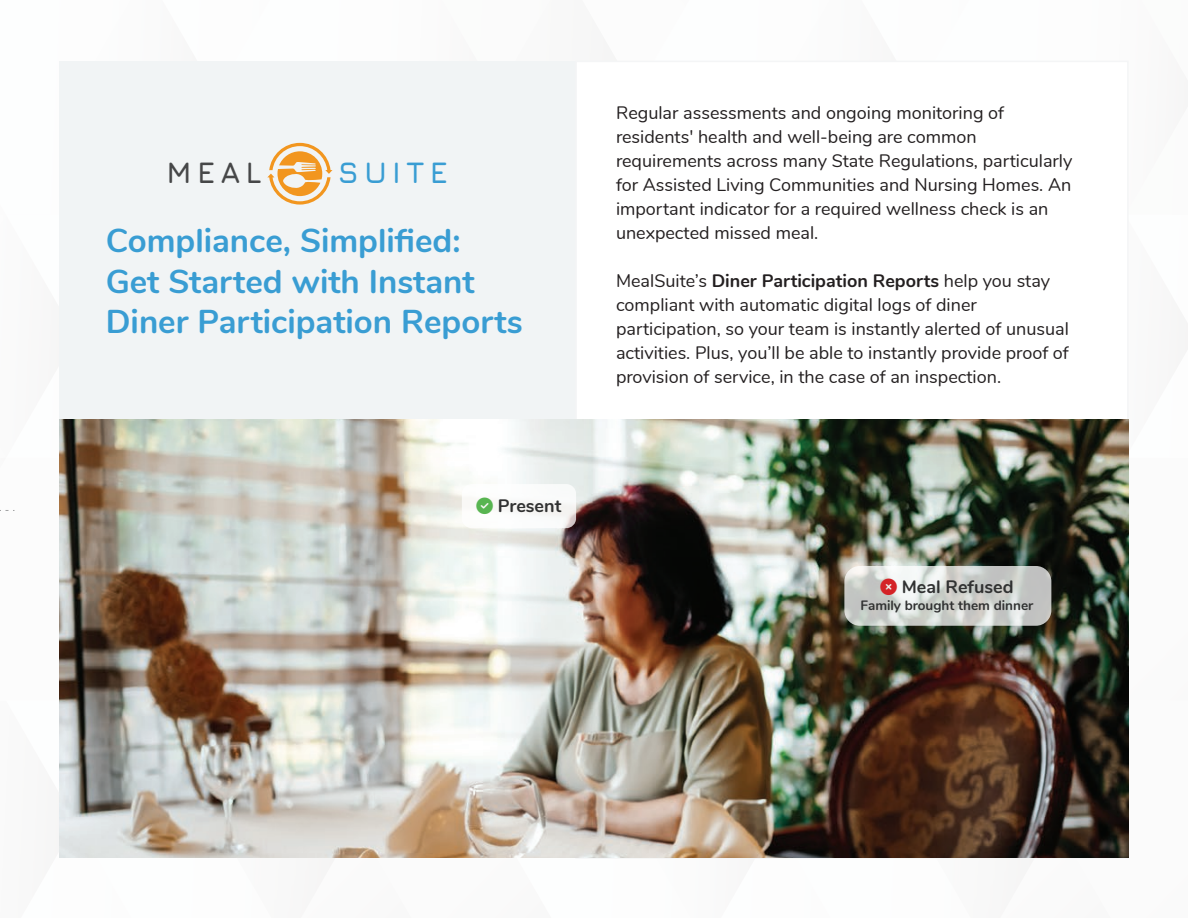
<style>
.page{position:relative;width:1188px;height:918px;background:#fff}
.page>*{position:absolute;margin:0;border:0;box-sizing:border-box;transform-origin:0 0}
.t1{font:700 33px/40.5px "Nunito";color:#399dd3}
.t2{font:700 30.15px "Jura";letter-spacing:.175em;color:#399dd3}
.t3{font:700 30.15px "Jura";color:#464748}
.t4{font:18px/24px "Nunito";color:#231f20}
.t5{font:700 18px "Nunito";color:#313232}
.t6{font:700 13.5px "Nunito";color:#313232}
.s1{font-weight:700}
</style>
<div class="page">
<div style="left:59px;top:61px;width:1069px;height:797px;background:#f1f4f5"></div>
<div style="left:575px;top:61px;width:554px;height:798px;background:#fff;border:2px solid #f4f5f6"></div>
<img style="left:76px;top:420px;width:1053px;height:438px">
<svg style="left:0;top:419px;width:76px;height:439px"></svg>
<div style="left:462px;top:484px;width:114px;height:44px;background:#fff;border-radius:10px"></div>
<svg style="left:844px;top:566px;width:207px;height:60px;background:#d0d3d0"></svg>
<svg style="left:267px;top:143px;width:65px;height:62px"></svg>
<svg style="left:880px;top:579px;width:17px;height:16px"></svg>
<h2 class="t3" style="left:167px;top:150px;width:97px">MEAL</h2>
<h2 class="t2" style="left:338px;top:150px;width:112px">SUITE</h2>
<h1 class="t1" style="left:106px;top:219px;width:419px">Compliance, Simplified:<br>Get Started with Instant<br>Diner Participation Reports</h1>
<p class="t5" style="left:498px;top:492px;width:65px">Present</p>
<p class="t4" style="left:616px;top:100px;width:458px">Regular assessments and ongoing monitoring of residents' health and well-being are common requirements across many State Regulations, particularly for Assisted Living Communities and Nursing Homes. An important indicator for a required wellness check is an unexpected missed meal.</p>
<p class="t4" style="left:616px;top:268px;width:454px">MealSuite’s <span class="s1">Diner Participation Reports</span> help you stay compliant with automatic digital logs of diner participation, so your team is instantly alerted of unusual activities. Plus, you’ll be able to instantly provide proof of provision of service, in the case of an inspection.</p>
<p class="t5" style="left:902px;top:574px;width:113px">Meal Refused</p>
<p class="t6" style="left:861px;top:595px;width:174px">Family brought them dinner</p>
</div>
